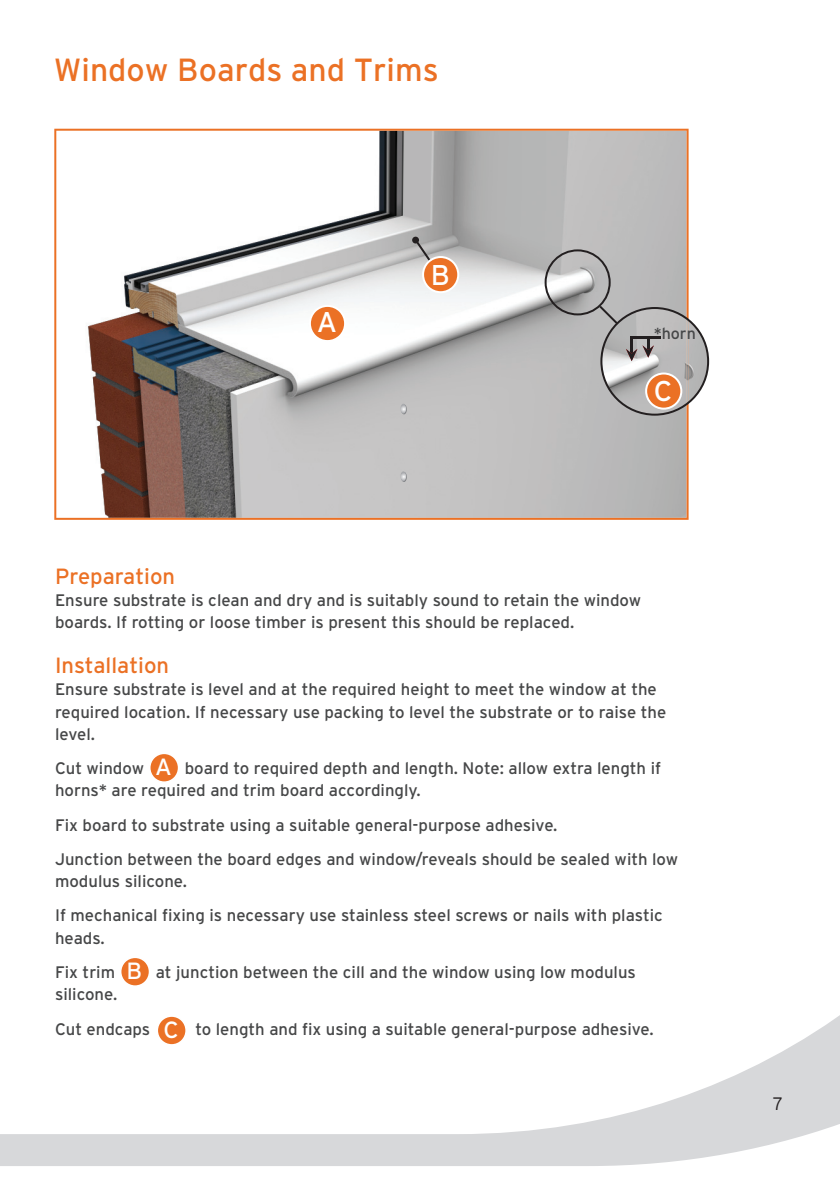
<style>
.page{position:relative;width:840px;height:1191px;background:#fff}
.page>*{position:absolute;margin:0;border:0;box-sizing:border-box;transform-origin:0 0}
.t1{font:32px "Interstate";color:#eb7125}
.t2{font:28.6px "Interstate";color:#fff}
.t3{font:23.4px "Interstate";color:#fff}
.t4{font:22px "Interstate";color:#eb7125}
.t5{font:300 18px "Interstate";color:#231f20}
.t6{font:16.6px/22.2px "Interstate";color:#464748}
.t7{font:16px "Interstate";color:#464748}
</style>
<div class="page">
<svg style="left:54px;top:129px;width:634px;height:391px"></svg>
<svg style="left:416px;top:242px;width:43px;height:51px;background:#d7a789"></svg>
<div style="left:412px;top:237px;width:7px;height:6px;background:#231f20;border-radius:50%"></div>
<svg style="left:544px;top:249px;width:164px;height:167px;background:#bbb6b3"></svg>
<hr style="left:630px;top:336px;width:30px;height:2px;background:#231f20">
<svg style="left:150px;top:754px;width:28px;height:28px"></svg>
<svg style="left:121px;top:958px;width:28px;height:28px"></svg>
<svg style="left:0;top:1016px;width:839px;height:150px"></svg>
<h1 class="t1" style="left:54px;top:58px;width:386px">Window Boards and Trims</h1>
<h2 class="t2" style="left:316px;top:311px;width:22px">A</h2>
<h2 class="t2" style="left:430px;top:264px;width:21px">B</h2>
<p class="t7" style="left:653px;top:327px;width:44px">*horn</p>
<h2 class="t2" style="left:653px;top:380px;width:20px">C</h2>
<h3 class="t4" style="left:55px;top:568px;width:121px">Preparation</h3>
<p class="t6" style="left:55px;top:590px;width:587px">Ensure substrate is clean and dry and is suitably sound to retain the window boards. If rotting or loose timber is present this should be replaced.</p>
<h3 class="t4" style="left:55px;top:657px;width:116px">Installation</h3>
<p class="t6" style="left:55px;top:679px;width:612px">Ensure substrate is level and at the required height to meet the window at the required location. If necessary use packing to level the substrate or to raise the level.</p>
<p class="t6" style="left:55px;top:758px;width:90px">Cut window</p>
<h3 class="t3" style="left:155px;top:758px;width:18px">A</h3>
<p class="t6" style="left:55px;top:758px;width:607px;text-indent:129px">board to required depth and length. Note: allow extra length if horns* are required and trim board accordingly.</p>
<p class="t6" style="left:55px;top:809px;width:624px;line-height:34.2px">Fix board to substrate using a suitable general-purpose adhesive.<br>Junction between the board edges and window/reveals should be sealed with low</p>
<p class="t6" style="left:55px;top:865px;width:609px;line-height:34.2px">modulus silicone.<br>If mechanical fixing is necessary use stainless steel screws or nails with plastic</p>
<p class="t6" style="left:55px;top:922px;width:62px;line-height:34.2px">heads.<br>Fix trim</p>
<h3 class="t3" style="left:126px;top:962px;width:17px">B</h3>
<p class="t6" style="left:156px;top:962px;width:481px">at junction between the cill and the window using low modulus</p>
<p class="t6" style="left:55px;top:978px;width:97px;line-height:34.2px">silicone.<br>Cut endcaps</p>
<h3 class="t3" style="left:163px;top:1020px;width:17px">C</h3>
<p class="t6" style="left:195px;top:1019px;width:459px">to length and fix using a suitable general-purpose adhesive.</p>
<p class="t5" style="left:772px;top:1096px;width:12px">7</p>
</div>
